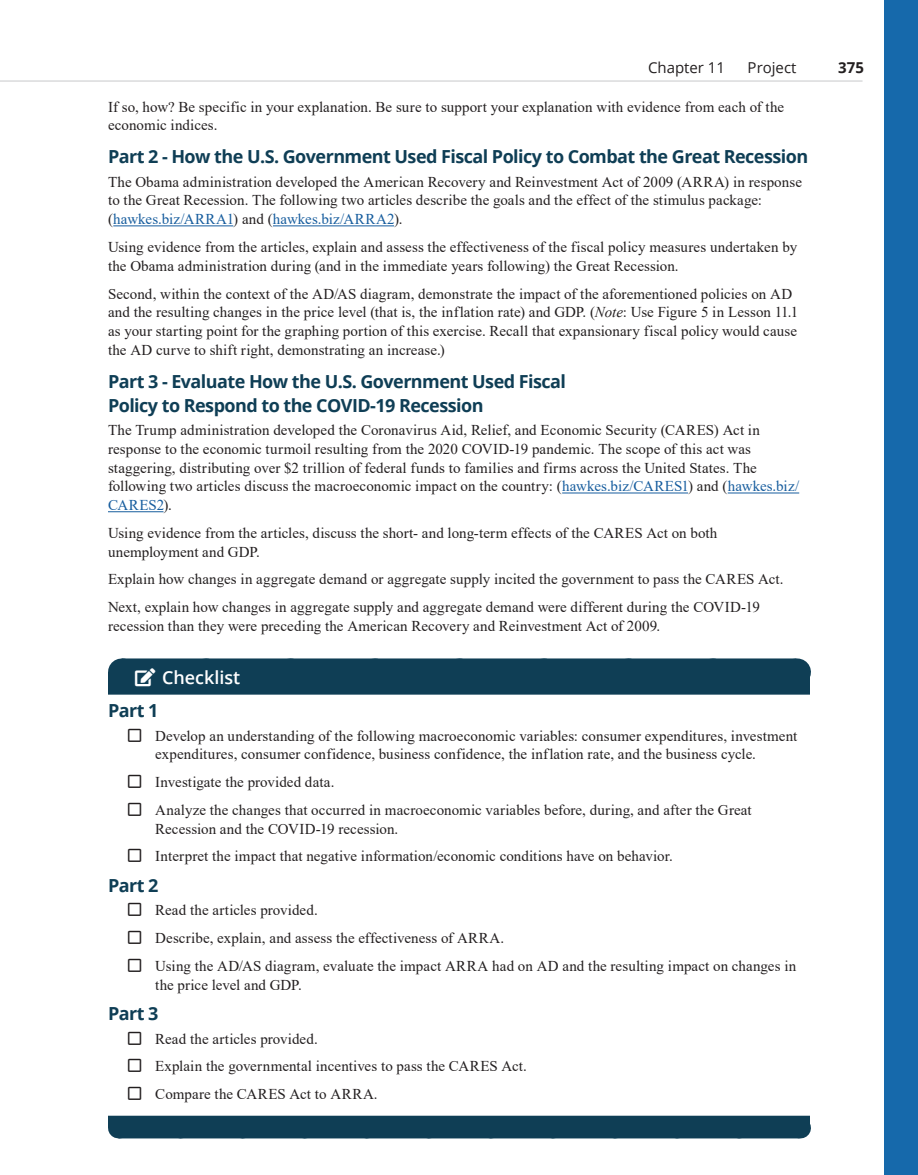
<style>
.page{position:relative;width:918px;height:1175px;background:#fff}
.page>*{position:absolute;margin:0;border:0;box-sizing:border-box;transform-origin:0 0}
.h3_-_Box_Header{font:700 18px/24px "Open Sans";letter-spacing:-.03em;color:#0f3e55}
.t1{font:600 18px "Open Sans";color:#fff}
.p_-_Body_Text{font:15px/18.8px "Times New Roman";letter-spacing:.005em;color:#231f20}
.t2{font:15px "Open Sans";color:#231f20}
.t3{font:700 15px "Open Sans";color:#231f20}
.s1{color:#175d9e}
.s2{font-style:italic}
</style>
<div class="page">
<div style="left:884px;top:0;width:34px;height:1174px;background:#1669ab"></div>
<hr style="left:113px;top:225px;width:120px;height:1px;background:#175d9e">
<hr style="left:273px;top:225px;width:121px;height:1px;background:#175d9e">
<hr style="left:562px;top:492px;width:126px;height:1px;background:#175d9e">
<hr style="left:728px;top:492px;width:71px;height:1px;background:#175d9e">
<hr style="left:108px;top:511px;width:55px;height:1px;background:#175d9e">
<div style="left:122px;top:658px;width:674px;height:27px;background:#0f3e55"></div>
<svg style="left:206px;top:658px;width:548px;height:1px"></svg>
<svg style="left:796px;top:658px;width:1px;height:14px"></svg>
<div style="left:108px;top:672px;width:702px;height:22px;background:#0f3e55"></div>
<div style="left:108px;top:1115px;width:702px;height:12px;background:#0f3e55"></div>
<div style="left:118px;top:1117px;width:682px;height:21px;background:#0f3e55"></div>
<hr style="left:0;top:81px;width:863px;height:1px;background:#c7c8ca">
<p class="t2" style="left:648px;top:58px;width:79px">Chapter 11</p>
<p class="t2" style="left:748px;top:58px;width:50px">Project</p>
<p class="t3" style="left:838px;top:57px;width:27px">375</p>
<p class="p_-_Body_Text" style="left:108px;top:97px;width:678px">If so, how? Be specific in your explanation. Be sure to support your explanation with evidence from each of the economic indices.</p>
<p class="h3_-_Box_Header" style="left:108px;top:144px;width:702px">Part 2 - How the U.S. Government Used Fiscal Policy to Combat the Great Recession</p>
<p class="p_-_Body_Text" style="left:108px;top:172px;width:696px">The Obama administration developed the American Recovery and Reinvestment Act of 2009 (ARRA) in response to the Great Recession. The following two articles describe the goals and the effect of the stimulus package: (<span class="s1">hawkes.biz/ARRA1</span>) and (<span class="s1">hawkes.biz/ARRA2</span>).</p>
<p class="p_-_Body_Text" style="left:108px;top:237px;width:691px">Using evidence from the articles, explain and assess the effectiveness of the fiscal policy measures undertaken by the Obama administration during (and in the immediate years following) the Great Recession.</p>
<p class="p_-_Body_Text" style="left:108px;top:284px;width:692px">Second, within the context of the AD/AS diagram, demonstrate the impact of the aforementioned policies on AD and the resulting changes in the price level (that is, the inflation rate) and GDP. (<span class="s2">Note</span>: Use Figure 5 in Lesson 11.1 as your starting point for the graphing portion of this exercise. Recall that expansionary fiscal policy would cause the AD curve to shift right, demonstrating an increase.)</p>
<p class="h3_-_Box_Header" style="left:108px;top:369px;width:460px">Part 3 - Evaluate How the U.S. Government Used Fiscal<br>Policy to Respond to the COVID-19 Recession</p>
<p class="p_-_Body_Text" style="left:108px;top:420px;width:693px">The Trump administration developed the Coronavirus Aid, Relief, and Economic Security (CARES) Act in response to the economic turmoil resulting from the 2020 COVID-19 pandemic. The scope of this act was staggering, distributing over $2 trillion of federal funds to families and firms across the United States. The following two articles discuss the macroeconomic impact on the country: (<span class="s1">hawkes.biz/CARES1</span>) and (<span class="s1">hawkes.biz/ CARES2</span>).</p>
<p class="p_-_Body_Text" style="left:108px;top:523px;width:611px">Using evidence from the articles, discuss the short- and long-term effects of the CARES Act on both unemployment and GDP.</p>
<p class="p_-_Body_Text" style="left:108px;top:569px;width:677px">Explain how changes in aggregate demand or aggregate supply incited the government to pass the CARES Act.</p>
<p class="p_-_Body_Text" style="left:108px;top:597px;width:653px">Next, explain how changes in aggregate supply and aggregate demand were different during the COVID-19 recession than they were preceding the American Recovery and Reinvestment Act of 2009.</p>
<p class="t1" style="left:162px;top:665px;width:80px">Checklist</p>
<p class="h3_-_Box_Header" style="left:108px;top:698px;width:52px">Part 1</p>
<p class="p_-_Body_Text" style="left:155px;top:725px;width:644px">Develop an understanding of the following macroeconomic variables: consumer expenditures, investment expenditures, consumer confidence, business confidence, the inflation rate, and the business cycle.</p>
<p class="p_-_Body_Text" style="left:155px;top:772px;width:181px">Investigate the provided data.</p>
<p class="p_-_Body_Text" style="left:155px;top:800px;width:598px">Analyze the changes that occurred in macroeconomic variables before, during, and after the Great<br>Recession and the COVID-19 recession.</p>
<p class="p_-_Body_Text" style="left:155px;top:846px;width:519px">Interpret the impact that negative information/economic conditions have on behavior.</p>
<p class="h3_-_Box_Header" style="left:108px;top:873px;width:52px">Part 2</p>
<p class="p_-_Body_Text" style="left:155px;top:900px;width:164px">Read the articles provided.</p>
<p class="p_-_Body_Text" style="left:155px;top:928px;width:350px">Describe, explain, and assess the effectiveness of ARRA.</p>
<p class="p_-_Body_Text" style="left:155px;top:956px;width:643px">Using the AD/AS diagram, evaluate the impact ARRA had on AD and the resulting impact on changes in the price level and GDP.</p>
<p class="h3_-_Box_Header" style="left:108px;top:1001px;width:52px">Part 3</p>
<p class="p_-_Body_Text" style="left:155px;top:1028px;width:164px">Read the articles provided.</p>
<p class="p_-_Body_Text" style="left:155px;top:1056px;width:373px">Explain the governmental incentives to pass the CARES Act.</p>
<p class="p_-_Body_Text" style="left:155px;top:1084px;width:224px">Compare the CARES Act to ARRA.</p>
</div>
